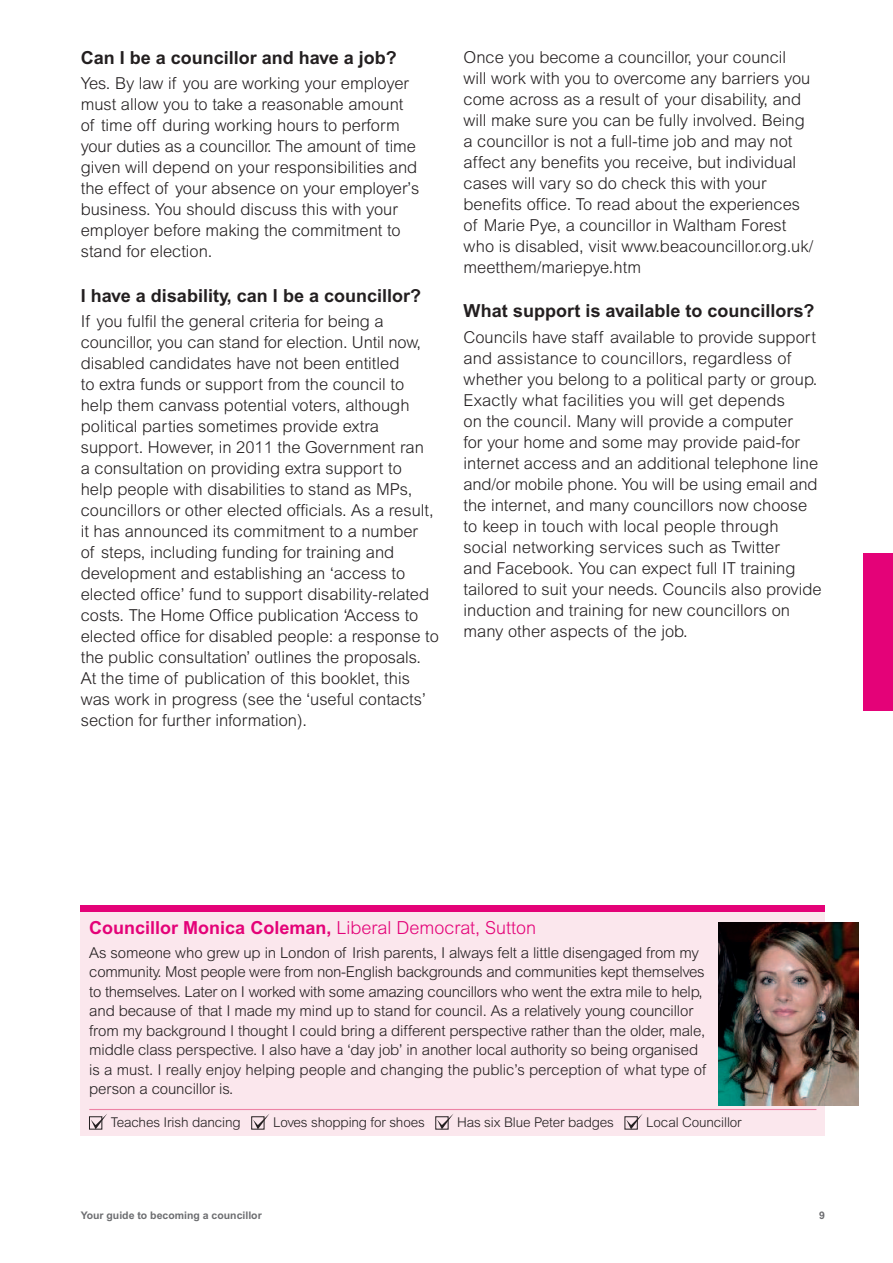
<style>
.page{position:relative;width:893px;height:1263px;background:#fff}
.page>*{position:absolute;margin:0;border:0;box-sizing:border-box;transform-origin:0 0}
.t1{font:700 18px "Arial";color:#231f20}
.t2{font:700 18px "Arial";color:#e40278}
.t3{font:300 16.5px/21px "Arial";color:#231f20}
.t4{font:300 15px/19.5px "Arial";letter-spacing:-.01em;color:#231f20}
.t5{font:300 13.5px "Arial";letter-spacing:-.01em;color:#231f20}
.t6{font:700 10.5px "Arial";color:#6c6d70}
.s1{font-weight:300}
</style>
<div class="page">
<div style="left:81px;top:912px;width:744px;height:224px;background:#fbe7ed"></div>
<div style="left:863px;top:553px;width:30px;height:157px;background:#e40278"></div>
<hr style="left:89px;top:1109px;width:727px;height:1px;background:#ed83a5">
<div style="left:89px;top:1116px;width:13px;height:13px;border:1px solid #231f20"></div>
<svg style="left:91px;top:1114px;width:16px;height:15px"></svg>
<div style="left:251px;top:1116px;width:13px;height:13px;border:1px solid #231f20"></div>
<svg style="left:253px;top:1114px;width:16px;height:15px"></svg>
<svg style="left:437px;top:1114px;width:16px;height:15px"></svg>
<div style="left:625px;top:1116px;width:12px;height:13px;border:1px solid #231f20"></div>
<svg style="left:626px;top:1114px;width:17px;height:15px"></svg>
<div style="left:81px;top:906px;width:744px;height:6px;background:#e40278"></div>
<img style="left:719px;top:923px;width:140px;height:183px">
<p class="t1" style="left:81px;top:47px;width:318px">Can I be a councillor and have a job?</p>
<p class="t3" style="left:81px;top:73px;width:330px">Yes. By law if you are working your employer</p>
<p class="t3" style="left:81px;top:94px;width:340px">must allow you to take a reasonable amount of time off during working hours to perform your duties as a councillor. The amount of time given will depend on your responsibilities and the effect of your absence on your employer’s business. You should discuss this with your employer before making the commitment to stand for election.</p>
<h4 class="t1" style="left:81px;top:285px;width:342px">I have a disability, can I be a councillor?</h4>
<p class="t3" style="left:81px;top:311px;width:360px">If you fulfil the general criteria for being a councillor, you can stand for election. Until now, disabled candidates have not been entitled<br>to extra funds or support from the council to help them canvass potential voters, although political parties sometimes provide extra support. However, in 2011 the Government ran<br>a consultation on providing extra support to<br>help people with disabilities to stand as MPs, councillors or other elected officials. As a result, it has announced its commitment to a number<br>of steps, including funding for training and development and establishing an ‘access to elected office’ fund to support disability-related costs. The Home Office publication ‘Access to elected office for disabled people: a response to the public consultation’ outlines the proposals.<br>At the time of publication of this booklet, this was work in progress (see the ‘useful contacts’ section for further information).</p>
<p class="t3" style="left:463px;top:47px;width:351px">Once you become a councillor, your council<br>will work with you to overcome any barriers you come across as a result of your disability, and will make sure you can be fully involved. Being a councillor is not a full-time job and may not affect any benefits you receive, but individual cases will vary so do check this with your benefits office. To read about the experiences of Marie Pye, a councillor in Waltham Forest who is disabled, visit www.beacouncillor.org.uk/ meetthem/mariepye.htm</p>
<h4 class="t1" style="left:463px;top:300px;width:352px">What support is available to councillors?</h4>
<p class="t3" style="left:463px;top:326px;width:360px">Councils have staff available to provide support and assistance to councillors, regardless of whether you belong to a political party or group.<br>Exactly what facilities you will get depends<br>on the council. Many will provide a computer<br>for your home and some may provide paid-for internet access and an additional telephone line and/or mobile phone. You will be using email and the internet, and many councillors now choose to keep in touch with local people through social networking services such as Twitter<br>and Facebook. You can expect full IT training tailored to suit your needs. Councils also provide induction and training for new councillors on many other aspects of the job.</p>
<p class="t2" style="left:89px;top:917px;width:448px">Councillor Monica Coleman, <span class="s1">Liberal Democrat, Sutton</span></p>
<p class="t4" style="left:89px;top:942px;width:619px">As someone who grew up in London of Irish parents, I always felt a little disengaged from my community. Most people were from non-English backgrounds and communities kept themselves to themselves. Later on I worked with some amazing councillors who went the extra mile to help, and because of that I made my mind up to stand for council. As a relatively young councillor from my background I thought I could bring a different perspective rather than the older, male, middle class perspective. I also have a ‘day job’ in another local authority so being organised is a must. I really enjoy helping people and changing the public’s perception of what type of person a councillor is.</p>
<p class="t5" style="left:111px;top:1115px;width:131px">Teaches Irish dancing</p>
<p class="t5" style="left:273px;top:1115px;width:153px">Loves shopping for shoes</p>
<p class="t5" style="left:457px;top:1115px;width:158px">Has six Blue Peter badges</p>
<p class="t5" style="left:646px;top:1115px;width:97px">Local Councillor</p>
<p class="t6" style="left:81px;top:1209px;width:182px">Your guide to becoming a councillor</p>
<p class="t6" style="left:819px;top:1209px;width:7px">9</p>
</div>
